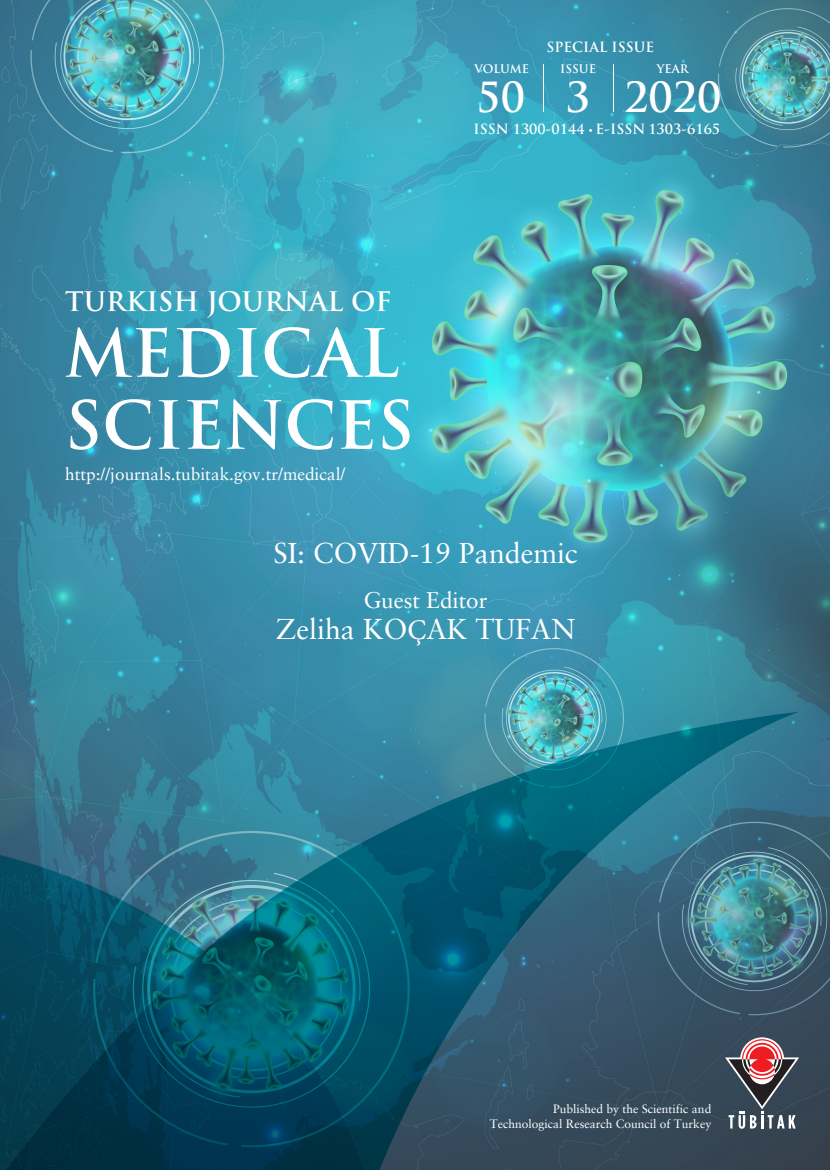
<style>
.page{position:relative;width:830px;height:1170px;background:#fff}
.page>*{position:absolute;margin:0;border:0;box-sizing:border-box;transform-origin:0 0}
.t1{font:700 64.5px "Trajan Pro";color:#fff}
.t2{font:700 40.5px "Trajan Pro";color:#fff}
.t3{font:28.5px "Sabon Greek";color:#fff}
.t4{font:700 26.25px "Trajan Pro";color:#fff}
.t5{font:22.5px "Sabon Greek";color:#fff}
.t6{font:17.25px "Sabon Greek";color:#fff}
.t7{font:700 13.65px "Trajan Pro";color:#fff}
.t8{font:12px "Sabon Greek";color:#fff}
.t9{font:700 11.55px "Trajan Pro";color:#fff}
.s1{font-family:"Myriad Pro";font-weight:400}
.s2{font-family:"Minion Pro"}
</style>
<div class="page">
<img style="left:0;top:0;width:829px;height:1169px">
<hr style="left:542px;top:64px;width:1px;height:48px;background:#fff">
<hr style="left:613px;top:64px;width:1px;height:48px;background:#fff">
<svg style="left:724px;top:1037px;width:74px;height:91px"></svg>
<p class="t7" style="left:546px;top:38px;width:109px">SPECIAL ISSUE</p>
<p class="t9" style="left:474px;top:62px;width:56px">VOLUME</p>
<p class="t2" style="left:476px;top:72px;width:50px">50</p>
<p class="t2" style="left:623px;top:72px;width:99px">2020</p>
<p class="t9" style="left:560px;top:62px;width:37px">ISSUE</p>
<p class="t9" style="left:656px;top:62px;width:33px">YEAR</p>
<p class="t2" style="left:565px;top:72px;width:26px">3</p>
<p class="t4" style="left:65px;top:285px;width:328px">TURKISH JOURNAL OF</p>
<p class="t1" style="left:65px;top:313px;width:335px">MEDICAL</p>
<p class="t1" style="left:65px;top:385px;width:351px">SCIENCES</p>
<p class="t6" style="left:65px;top:464px;width:281px">http://journals.tubitak.gov.tr/medical/</p>
<p class="t7" style="left:473px;top:120px;width:248px">ISSN 1300-0144 <span class="s1">•</span> E-ISSN 1303-6165</p>
<p class="t3" style="left:273px;top:537px;width:305px">SI: COVID-19 Pandemic</p>
<p class="t5" style="left:363px;top:587px;width:125px">Guest Editor</p>
<p class="t3" style="left:276px;top:613px;width:301px">Zeliha KO<span class="s2">Ç</span>AK TUFAN</p>
<p class="t8" style="left:553px;top:1102px;width:160px">Published by the Scientific and</p>
<p class="t8" style="left:489px;top:1116px;width:223px">Technological Research Council of Turkey</p>
</div>
